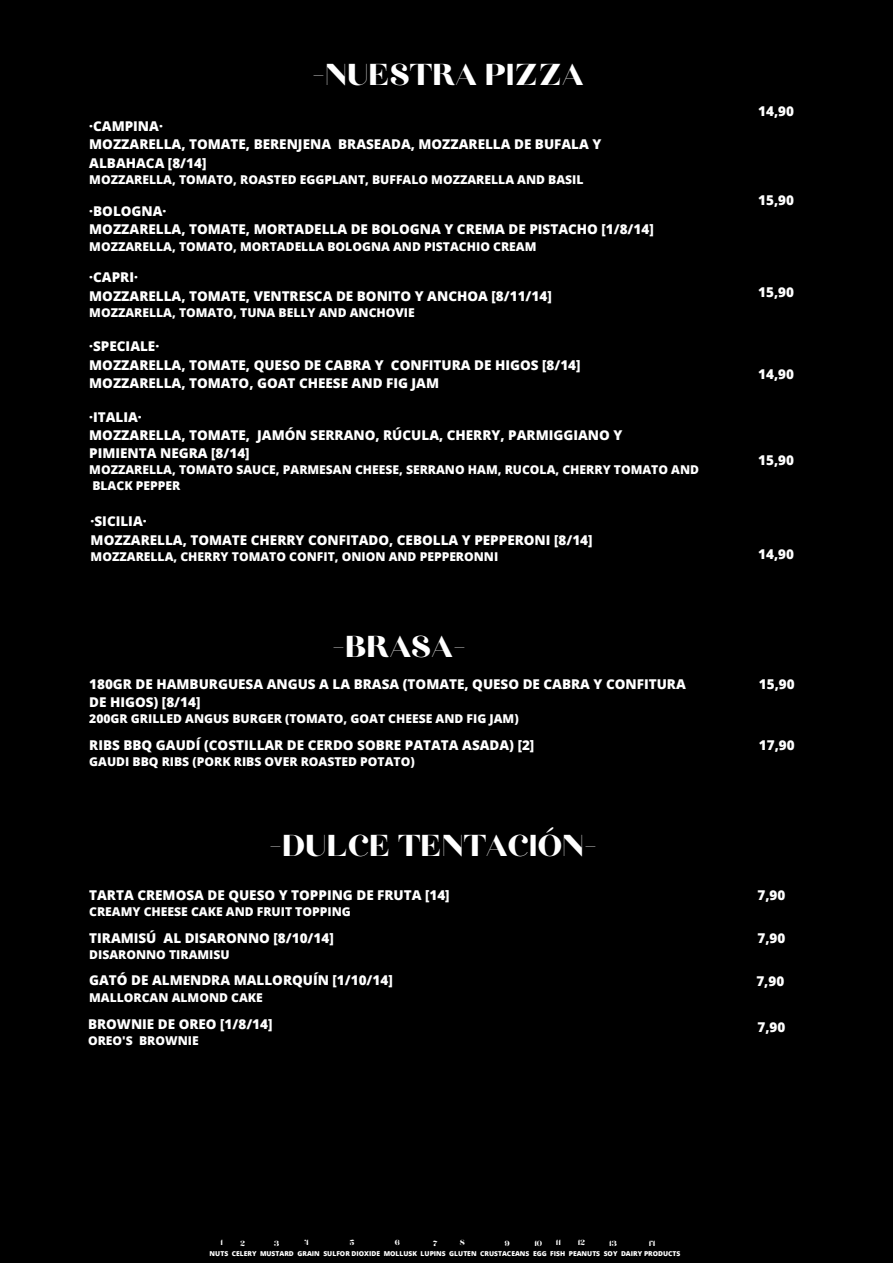
<style>
.page{position:relative;width:893px;height:1264px;background:#fff}
.page>*{position:absolute;margin:0;border:0;box-sizing:border-box;transform-origin:0 0}
.t1{font:37.8px "Chloe";color:#fff}
.t2{font:800 13.5px/18.1px "Open Sans";color:#fff}
.t3{font:800 12.15px/16.2px "Open Sans";color:#fff}
.t4{font:9.45px "Chloe";color:#fff}
.t5{font:800 6.75px "Open Sans";color:#fff}
</style>
<div class="page">
<div style="left:0;top:0;width:892px;height:1262px;background:#000"></div>
<h1 class="t1" style="left:312px;top:56px;width:273px">-NUESTRA PIZZA</h1>
<p class="t2" style="left:89px;top:117px;width:513px">·CAMPINA·<br>MOZZARELLA, TOMATE, BERENJENA BRASEADA, MOZZARELLA DE BUFALA Y<br>ALBAHACA [8/14]</p>
<p class="t3" style="left:89px;top:171px;width:496px">MOZZARELLA, TOMATO, ROASTED EGGPLANT, BUFFALO MOZZARELLA AND BASIL</p>
<p class="t2" style="left:89px;top:202px;width:566px">·BOLOGNA·<br>MOZZARELLA, TOMATE, MORTADELLA DE BOLOGNA Y CREMA DE PISTACHO [1/8/14]</p>
<p class="t3" style="left:89px;top:238px;width:448px">MOZZARELLA, TOMATO, MORTADELLA BOLOGNA AND PISTACHIO CREAM</p>
<p class="t2" style="left:89px;top:268px;width:464px">·CAPRI·<br>MOZZARELLA, TOMATE, VENTRESCA DE BONITO Y ANCHOA [8/11/14]</p>
<p class="t3" style="left:89px;top:304px;width:327px">MOZZARELLA, TOMATO, TUNA BELLY AND ANCHOVIE</p>
<p class="t2" style="left:89px;top:337px;width:492px">·SPECIALE·<br>MOZZARELLA, TOMATE, QUESO DE CABRA Y CONFITURA DE HIGOS [8/14]<br>MOZZARELLA, TOMATO, GOAT CHEESE AND FIG JAM</p>
<p class="t2" style="left:89px;top:407px;width:534px">·ITALIA·<br>MOZZARELLA, TOMATE, JAMÓN SERRANO, RÚCULA, CHERRY, PARMIGGIANO Y<br>PIMIENTA NEGRA [8/14]</p>
<p class="t3" style="left:89px;top:461px;width:611px">MOZZARELLA, TOMATO SAUCE, PARMESAN CHEESE, SERRANO HAM, RUCOLA, CHERRY TOMATO AND<br>BLACK PEPPER</p>
<p class="t2" style="left:91px;top:512px;width:503px">·SICILIA·<br>MOZZARELLA, TOMATE CHERRY CONFITADO, CEBOLLA Y PEPPERONI [8/14]</p>
<p class="t3" style="left:91px;top:548px;width:409px">MOZZARELLA, CHERRY TOMATO CONFIT, ONION AND PEPPERONNI</p>
<h1 class="t1" style="left:332px;top:628px;width:136px">-BRASA-</h1>
<p class="t2" style="left:89px;top:674px;width:598px">180GR DE HAMBURGUESA ANGUS A LA BRASA (TOMATE, QUESO DE CABRA Y CONFITURA<br>DE HIGOS) [8/14]</p>
<p class="t3" style="left:89px;top:710px;width:431px">200GR GRILLED ANGUS BURGER (TOMATO, GOAT CHEESE AND FIG JAM)</p>
<p class="t2" style="left:89px;top:735px;width:446px">RIBS BBQ GAUDÍ (COSTILLAR DE CERDO SOBRE PATATA ASADA) [2]</p>
<p class="t3" style="left:89px;top:753px;width:327px">GAUDI BBQ RIBS (PORK RIBS OVER ROASTED POTATO)</p>
<h1 class="t1" style="left:269px;top:828px;width:330px">-DULCE TENTACIÓN-</h1>
<p class="t2" style="left:89px;top:885px;width:362px">TARTA CREMOSA DE QUESO Y TOPPING DE FRUTA [14]</p>
<p class="t3" style="left:89px;top:903px;width:263px">CREAMY CHEESE CAKE AND FRUIT TOPPING</p>
<p class="t2" style="left:89px;top:928px;width:246px">TIRAMISÚ AL DISARONNO [8/10/14]</p>
<p class="t3" style="left:89px;top:946px;width:142px">DISARONNO TIRAMISU</p>
<p class="t2" style="left:89px;top:971px;width:305px">GATÓ DE ALMENDRA MALLORQUÍN [1/10/14]</p>
<p class="t3" style="left:89px;top:988px;width:175px">MALLORCAN ALMOND CAKE</p>
<p class="t2" style="left:88px;top:1014px;width:186px">BROWNIE DE OREO [1/8/14]</p>
<p class="t3" style="left:88px;top:1031px;width:112px">OREO'S BROWNIE</p>
<p class="t2" style="left:758px;top:102px;width:37px">14,90</p>
<p class="t2" style="left:758px;top:190px;width:37px">15,90</p>
<p class="t2" style="left:758px;top:283px;width:37px">15,90</p>
<p class="t2" style="left:758px;top:364px;width:37px">14,90</p>
<p class="t2" style="left:758px;top:450px;width:37px">15,90</p>
<p class="t2" style="left:758px;top:545px;width:37px">14,90</p>
<p class="t2" style="left:758px;top:674px;width:37px">15,90</p>
<p class="t2" style="left:758px;top:736px;width:37px">17,90</p>
<p class="t2" style="left:757px;top:885px;width:29px">7,90</p>
<p class="t2" style="left:757px;top:928px;width:29px">7,90</p>
<p class="t2" style="left:756px;top:972px;width:29px">7,90</p>
<p class="t2" style="left:757px;top:1018px;width:29px">7,90</p>
<p class="t4" style="left:220px;top:1238px;width:4px">1</p>
<p class="t4" style="left:240px;top:1238px;width:7px">2</p>
<p class="t4" style="left:274px;top:1238px;width:7px">3</p>
<p class="t4" style="left:304px;top:1238px;width:6px">4</p>
<p class="t4" style="left:349px;top:1238px;width:7px">5</p>
<p class="t4" style="left:395px;top:1238px;width:7px">6</p>
<p class="t4" style="left:433px;top:1238px;width:6px">7</p>
<p class="t4" style="left:459px;top:1238px;width:7px">8</p>
<p class="t4" style="left:504px;top:1238px;width:7px">9</p>
<p class="t4" style="left:534px;top:1238px;width:9px">10</p>
<p class="t4" style="left:556px;top:1238px;width:6px">11</p>
<p class="t4" style="left:578px;top:1238px;width:9px">12</p>
<p class="t4" style="left:609px;top:1238px;width:10px">13</p>
<p class="t4" style="left:648px;top:1238px;width:8px">14</p>
<p class="t5" style="left:210px;top:1248px;width:472px">NUTS CELERY MUSTARD GRAIN SULFOR DIOXIDE MOLLUSK LUPINS GLUTEN CRUSTACEANS EGG FISH PEANUTS SOY DAIRY PRODUCTS</p>
</div>
